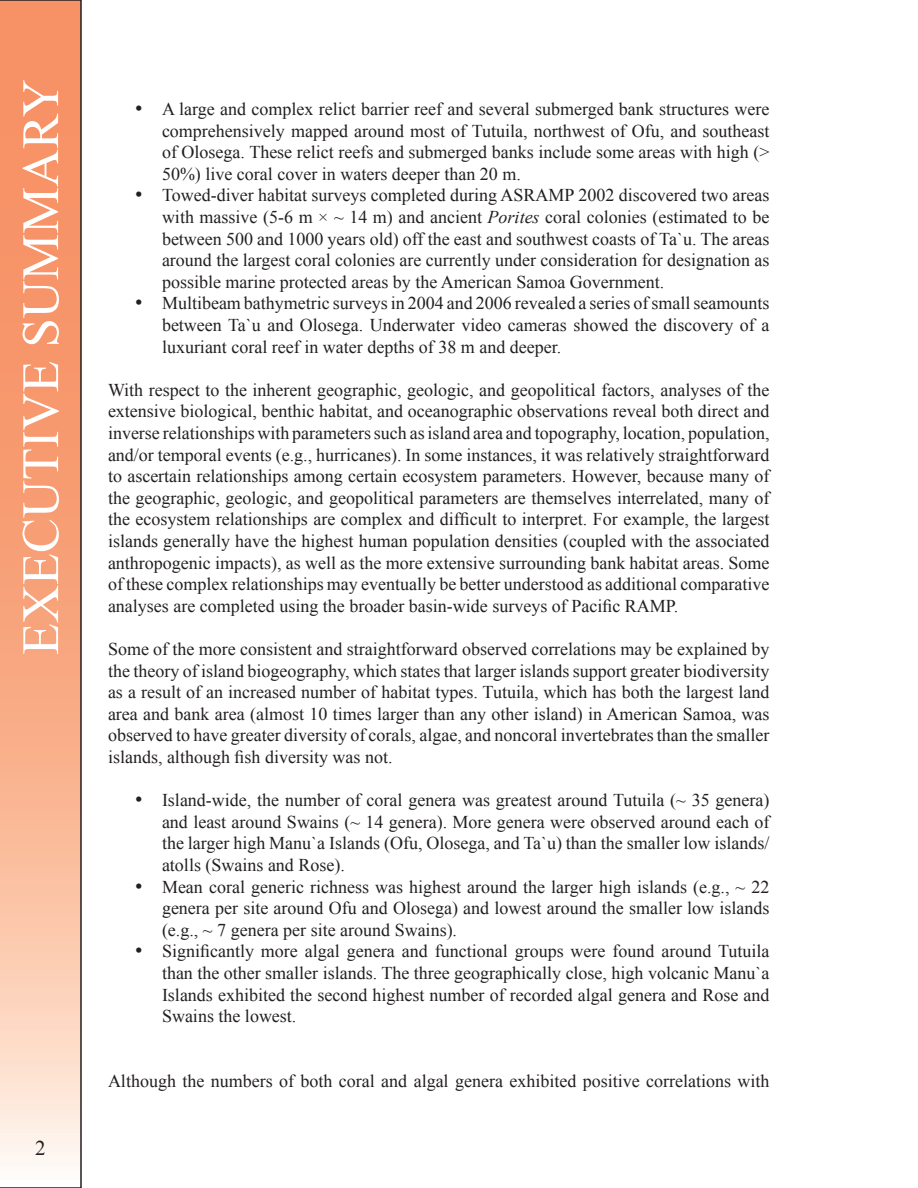
<style>
.page{position:relative;width:918px;height:1188px;background:#fff}
.page>*{position:absolute;margin:0;border:0;box-sizing:border-box;transform-origin:0 0}
.t1{font:52.5px "Times New Roman";color:#fff}
.t2{font:21px "Times New Roman";color:#231f20}
._25in_rd_Bullet_Ind{font:18px/21.6px "Times New Roman";color:#231f20;text-align:justify}
.Body_Txt{font:18px/21.6px "Times New Roman";color:#231f20;text-align:justify}
.s1{font-style:italic}
</style>
<div class="page">
<svg style="left:0;top:0;width:82px;height:1188px;background:#f4ab89"></svg>
<p class="t1" style="left:5px;top:655px;width:578px;rotate:-90deg">EXECUTIVE SUMMARY</p>
<p class="_25in_rd_Bullet_Ind" style="left:162px;top:98px;width:609px">A large and complex relict barrier reef and several submerged bank structures were comprehensively mapped around most of Tutuila, northwest of Ofu, and southeast of Olosega. These relict reefs and submerged banks include some areas with high (&gt; 50%) live coral cover in waters deeper than 20 m.</p>
<p class="_25in_rd_Bullet_Ind" style="left:162px;top:184px;width:609px">Towed-diver habitat surveys completed during ASRAMP 2002 discovered two areas with massive (5-6 m × ~ 1 4 m) and ancient <span class="s1">Porites</span> coral colonies (estimated to be between 500 and 1 000 years old) off the east and southwest coasts of Ta`u. The areas around the largest coral colonies are currently under consideration for designation as possible marine protected areas by the American Samoa Government.</p>
<p class="_25in_rd_Bullet_Ind" style="left:162px;top:292px;width:609px">Multibeam bathymetric surveys in 2004 and 2006 revealed a series of small seamounts between Ta`u and Olosega. Underwater video cameras showed the discovery of a luxuriant coral reef in water depths of 38 m and deeper.</p>
<p class="Body_Txt" style="left:108px;top:379px;width:663px">With respect to the inherent geographic, geologic, and geopolitical factors, analyses of the extensive biological, benthic habitat, and oceanographic observations reveal both direct and inverse relationships with parameters such as island area and topography, location, population, and/or temporal events (e.g., hurricanes). In some instances, it was relatively straightforward to ascertain relationships among certain ecosystem parameters. However, because many of the geographic, geologic, and geopolitical parameters are themselves interrelated, many of the ecosystem relationships are complex and difficult to interpret. For example, the largest islands generally have the highest human population densities (coupled with the associated anthropogenic impacts), as well as the more extensive surrounding bank habitat areas. Some of these complex relationships may eventually be better understood as additional comparative analyses are completed using the broader basin-wide surveys of Pacific RAMP.</p>
<p class="Body_Txt" style="left:108px;top:638px;width:663px">Some of the more consistent and straightforward observed correlations may be explained by the theory of island biogeography, which states that larger islands support greater biodiversity as a result of an increased number of habitat types. Tutuila, which has both the largest land area and bank area (almost 1 0 times larger than any other island) in American Samoa, was observed to have greater diversity of corals, algae, and noncoral invertebrates than the smaller islands, although fish diversity was not.</p>
<p class="_25in_rd_Bullet_Ind" style="left:162px;top:789px;width:609px">Island-wide, the number of coral genera was greatest around Tutuila (~ 35 genera) and least around Swains (~ 1 4 genera). More genera were observed around each of the larger high Manu`a Islands (Ofu, Olosega, and Ta`u) than the smaller low islands/ atolls (Swains and Rose).</p>
<p class="_25in_rd_Bullet_Ind" style="left:162px;top:876px;width:609px">Mean coral generic richness was highest around the larger high islands (e.g., ~ 22 genera per site around Ofu and Olosega) and lowest around the smaller low islands (e.g., ~ 7 genera per site around Swains).</p>
<p class="_25in_rd_Bullet_Ind" style="left:162px;top:940px;width:609px">Significantly more algal genera and functional groups were found around Tutuila than the other smaller islands. The three geographically close, high volcanic Manu`a Islands exhibited the second highest number of recorded algal genera and Rose and Swains the lowest.</p>
<p class="t2" style="left:135px;top:94px;width:9px">•</p>
<p class="t2" style="left:135px;top:180px;width:9px">•</p>
<p class="t2" style="left:135px;top:288px;width:9px">•</p>
<p class="t2" style="left:135px;top:785px;width:9px">•</p>
<p class="t2" style="left:135px;top:872px;width:9px">•</p>
<p class="t2" style="left:135px;top:936px;width:9px">•</p>
<p class="Body_Txt" style="left:108px;top:1070px;width:663px">Although the numbers of both coral and algal genera exhibited positive correlations with</p>
</div>
